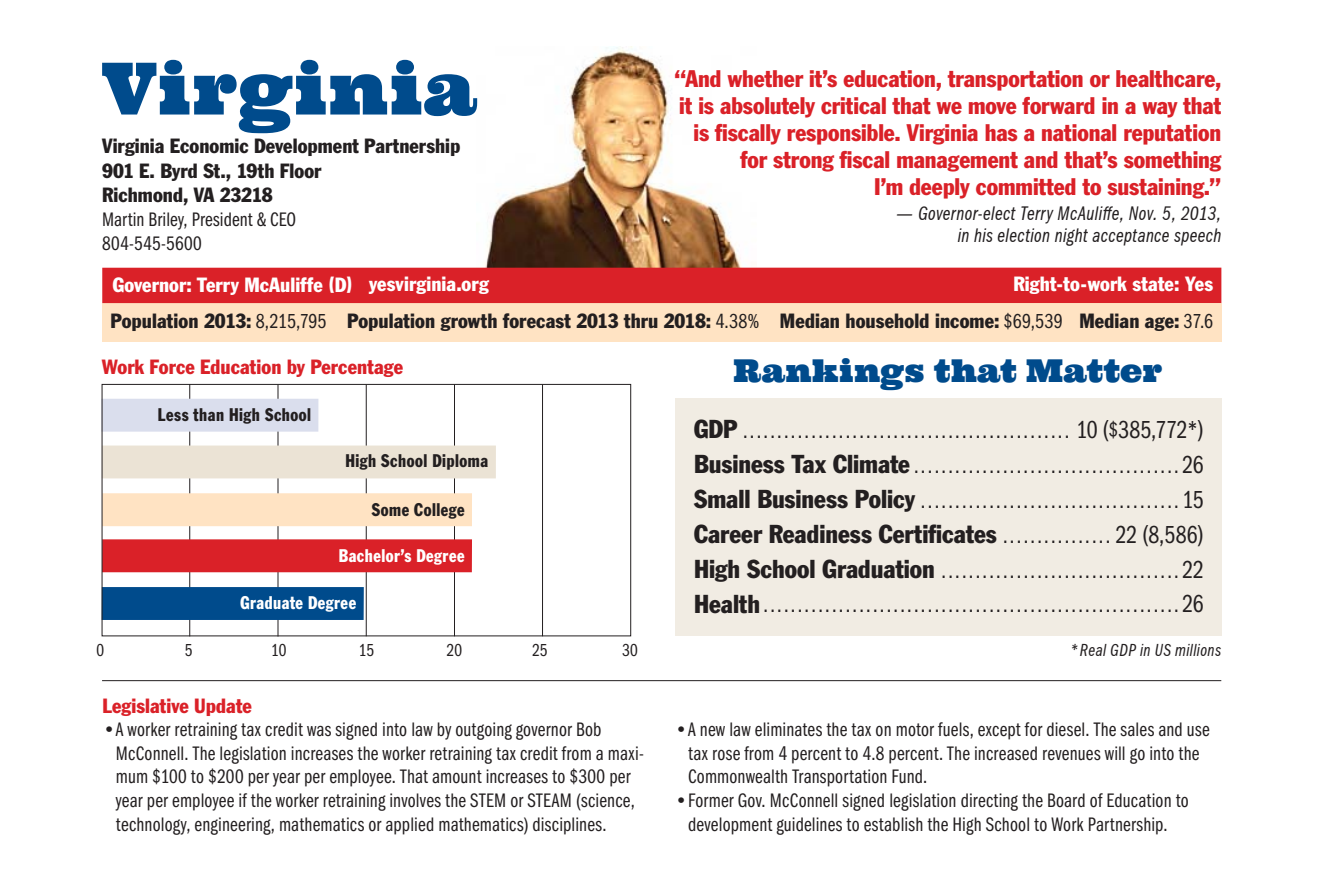
<style>
.page{position:relative;width:1317px;height:891px;background:#fff}
.page>*{position:absolute;margin:0;border:0;box-sizing:border-box;transform-origin:0 0}
.t1{font:72px "Ultra";letter-spacing:.01em;color:#004b8c}
.t2{font:31.5px "Ultra";letter-spacing:.005em;color:#004b8c}
.t3{font:condensed 25.43px "Franklin Gothic Std";color:#231f20}
.t4{font:condensed 23.62px/27px "Franklin Gothic Std";letter-spacing:-.005em;color:#da2128;text-align:right}
.t5{font:22.5px/34.9px "Franklin Gothic URW Com Boo";color:#231f20;text-align:justify}
.t6{font:20.25px/23.6px "Franklin Gothic URW Com Boo";letter-spacing:.01em;color:#231f20}
.t7{font:condensed 20.25px/24.1px "Franklin Gothic Std";letter-spacing:.005em;color:#231f20}
.t8{font:20.25px/22.5px "Franklin Gothic URW Com Boo Ita";letter-spacing:.02em;color:#231f20;text-align:right;scale:1.5 1}
.t9{font:condensed 20.25px "Franklin Gothic Std";letter-spacing:.005em;color:#fff}
.t10{font:condensed 20.25px "Franklin Gothic Std";letter-spacing:.005em;color:#da2128}
.t11{font:condensed 18px "Franklin Gothic Std";letter-spacing:.03em;color:#231f20;scale:.9 1}
.t12{font:condensed 18px "Franklin Gothic Std";letter-spacing:.03em;color:#fff;scale:.9 1}
.t13{font:18px "Franklin Gothic URW Com Boo Ita";letter-spacing:.025em;color:#231f20}
.t14{font:18px "Franklin Gothic URW Com Boo";letter-spacing:.005em;color:#231f20}
.s1{font-family:"Franklin Gothic URW Com Boo";font-stretch:normal;font-size:20.93px}
.s2{font-family:"Franklin Gothic Std";font-stretch:condensed;font-size:25.43px}
.s3{font-size:25.43px}
.s4{font-family:"Franklin Gothic URW Com Boo";font-stretch:normal;font-size:22.5px}
.s5{font-family:"Franklin Gothic URW Com Boo";font-stretch:normal}
</style>
<div class="page">
<img style="left:476px;top:46px;width:281px;height:222px">
<hr style="left:102px;top:680px;width:1119px;height:1px;background:#231f20">
<div style="left:102px;top:303px;width:1119px;height:38px;background:#ffe3c3"></div>
<div style="left:102px;top:268px;width:1119px;height:35px;background:#da2128"></div>
<div style="left:674px;top:399px;width:547px;height:237px;background:#f1ece3"></div>
<hr style="left:189px;top:384px;width:1px;height:252px;background:#231f20">
<hr style="left:366px;top:385px;width:1px;height:251px;background:#231f20">
<hr style="left:277px;top:385px;width:1px;height:252px;background:#231f20">
<hr style="left:542px;top:385px;width:1px;height:251px;background:#231f20">
<hr style="left:454px;top:385px;width:1px;height:251px;background:#231f20">
<div style="left:102px;top:493px;width:370px;height:33px;background:#ffe3c3"></div>
<div style="left:102px;top:446px;width:394px;height:32px;background:#ebe3d5"></div>
<div style="left:101px;top:399px;width:217px;height:33px;background:#dadeed"></div>
<div style="left:102px;top:539px;width:370px;height:33px;background:#da2128"></div>
<div style="left:102px;top:587px;width:262px;height:33px;background:#004b8c"></div>
<div style="left:102px;top:384px;width:529px;height:252px;border:1px solid #231f20"></div>
<h1 class="t1" style="left:102px;top:42px;width:376px">Virginia</h1>
<p class="t7" style="left:102px;top:134px;width:359px">Virginia Economic Development Partnership<br>901 E. Byrd St., 19th Floor<br>Richmond, VA 23218</p>
<p class="t6" style="left:102px;top:208px;width:195px">Martin Briley, President &amp; CEO<br>804-545-5600</p>
<p class="t4" style="left:674px;top:65px;width:548px">“And whether it’s education, transportation or healthcare, it is absolutely critical that we move forward in a way that is fiscally responsible. Virginia has a national reputation for strong fiscal management and that’s something<br>I’m deeply committed to sustaining.”</p>
<p class="t8" style="left:896px;top:202px;width:218px">— Governor-elect Terry McAuliffe, Nov. 5, 2013, in his election night acceptance speech</p>
<p class="t9" style="left:113px;top:272px;width:377px">Governor: Terry McAuliffe (D) yesvirginia.org</p>
<p class="t9" style="left:1013px;top:272px;width:201px">Right-to-work state: Yes</p>
<p class="t7" style="left:111px;top:309px;width:1103px">Population 2013: <span class="s1">8,215,795</span> Population growth forecast 2013 thru 2018: <span class="s1">4.38%</span> Median household income: <span class="s1">$69,539</span> Median age: <span class="s1">37.6</span></p>
<p class="t10" style="left:102px;top:354px;width:303px">Work Force Education by Percentage</p>
<p class="t11" style="left:158px;top:403px;width:172px">Less than High School</p>
<p class="t11" style="left:345px;top:450px;width:160px">High School Diploma</p>
<p class="t11" style="left:372px;top:498px;width:104px">Some College</p>
<p class="t12" style="left:339px;top:545px;width:141px">Bachelor’s Degree</p>
<p class="t12" style="left:240px;top:591px;width:130px">Graduate Degree</p>
<p class="t14" style="left:96px;top:640px;width:9px">0</p>
<p class="t14" style="left:185px;top:640px;width:9px">5</p>
<p class="t14" style="left:271px;top:640px;width:17px">10</p>
<p class="t14" style="left:359px;top:640px;width:17px">15</p>
<p class="t14" style="left:446px;top:640px;width:17px">20</p>
<p class="t14" style="left:532px;top:640px;width:17px">25</p>
<p class="t14" style="left:622px;top:640px;width:17px">30</p>
<h2 class="t2" style="left:733px;top:350px;width:430px">Rankings that Matter</h2>
<p class="t5" style="left:694px;top:414px;width:511px"><span class="s2">GDP</span> ................................................ <span class="s3">10(</span>$<span class="s3">385,772*)<br></span><span class="s2">Business Tax Climate</span>.......................................<span class="s3">26<br></span><span class="s2">Small Business Policy</span> ......................................<span class="s3">15</span></p>
<p class="t3" style="left:694px;top:518px;width:511px">Career Readiness Certificates <span class="s4">................</span> <span class="s5">22 (8,586)</span></p>
<p class="t5" style="left:694px;top:553px;width:511px"><span class="s2">High School Graduation</span> ...................................<span class="s3">22<br></span><span class="s2">Health</span>.............................................................<span class="s3">26</span></p>
<p class="t13" style="left:1069px;top:641px;width:153px">*Real GDP in US millions</p>
<p class="t10" style="left:102px;top:693px;width:151px">Legislative Update</p>
<p class="t6" style="left:116px;top:718px;width:529px;text-indent:-14px">• A worker retraining tax credit was signed into law by outgoing governor Bob McConnell. The legislation increases the worker retraining tax credit from a maxi&shy;mum $100 to $200 per year per employee. That amount increases to $300 per year per employee if the worker retraining involves the STEM or STEAM (science, technology, engineering, mathematics or applied mathematics) disciplines.</p>
<p class="t6" style="left:688px;top:718px;width:523px;text-indent:-14px">• A new law eliminates the tax on motor fuels, except for diesel. The sales and use tax rose from 4 percent to 4.8 percent. The increased revenues will go into the<br>Commonwealth Transportation Fund.</p>
<p class="t6" style="left:674px;top:789px;width:515px;text-align:center">• Former Gov. McConnell signed legislation directing the Board of Education to development guidelines to establish the High School to Work Partnership.</p>
</div>
